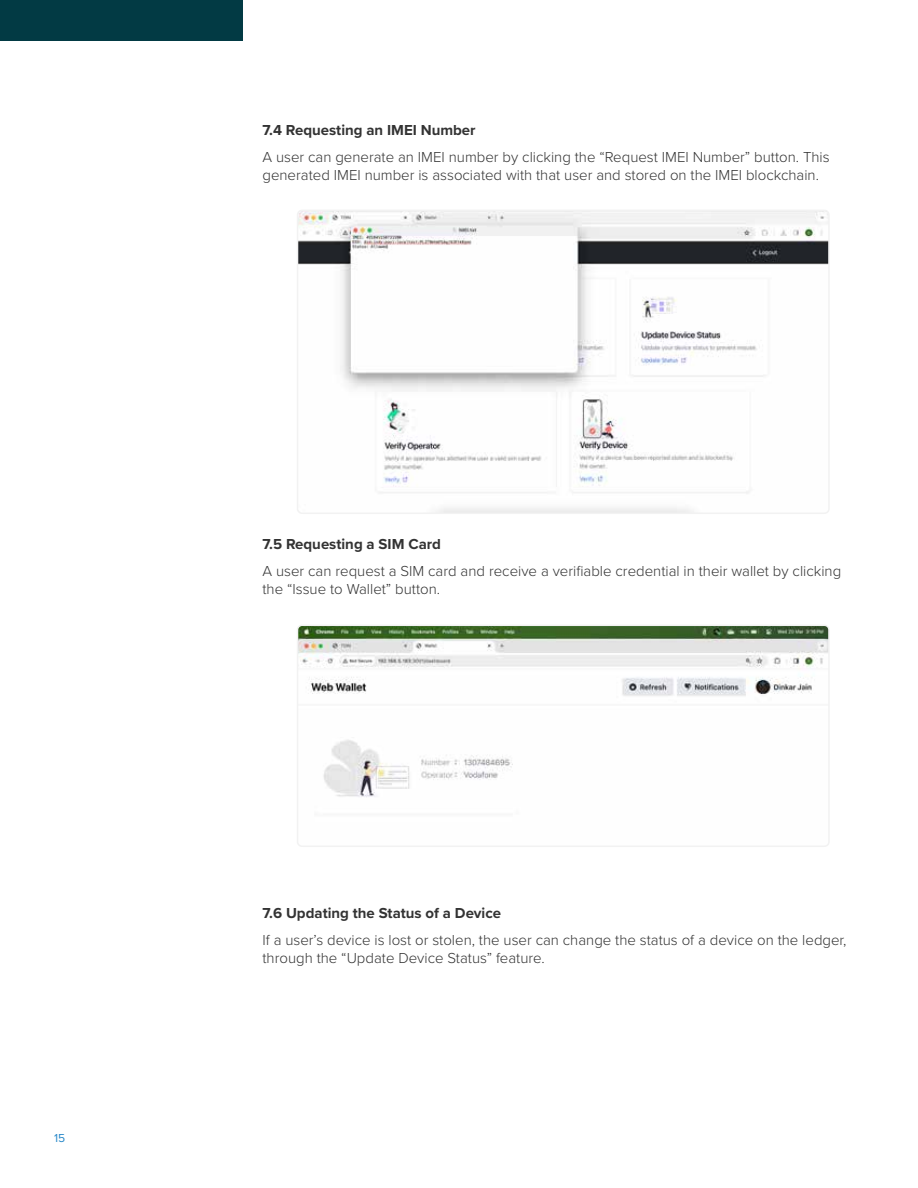
<style>
.page{position:relative;width:918px;height:1188px;background:#fff}
.page>*{position:absolute;margin:0;border:0;box-sizing:border-box;transform-origin:0 0}
.t1{font:300 15px/18px "Proxima Nova";color:#333}
.t2{font:700 15px "Proxima Nova";color:#333}
.t3{font:12px "Proxima Nova";color:#2788c9}
</style>
<div class="page">
<div style="left:0;top:0;width:243px;height:40px;background:#023a44"></div>
<img style="left:300px;top:213px;width:527px;height:298px">
<div style="left:297px;top:210px;width:533px;height:304px;border:2px solid #f2f2f2;border-radius:4px"></div>
<img style="left:300px;top:628px;width:527px;height:169px">
<div style="left:297px;top:625px;width:533px;height:222px;border:2px solid #f2f2f2;border-radius:4px"></div>
<p class="t3" style="left:54px;top:1129px;width:13px">15</p>
<p class="t2" style="left:262px;top:119px;width:215px">7.4 Requesting an IMEI Number</p>
<p class="t1" style="left:262px;top:147px;width:569px">A user can generate an IMEI number by clicking the “Request IMEI Number” button. This generated IMEI number is associated with that user and stored on the IMEI blockchain.</p>
<p class="t2" style="left:262px;top:533px;width:180px">7.5 Requesting a SIM Card</p>
<p class="t1" style="left:262px;top:561px;width:580px">A user can request a SIM card and receive a verifiable credential in their wallet by clicking the “Issue to Wallet” button.</p>
<p class="t2" style="left:262px;top:902px;width:240px">7.6 Updating the Status of a Device</p>
<p class="t1" style="left:262px;top:930px;width:585px">If a user’s device is lost or stolen, the user can change the status of a device on the ledger, through the “Update Device Status” feature.</p>
</div>
